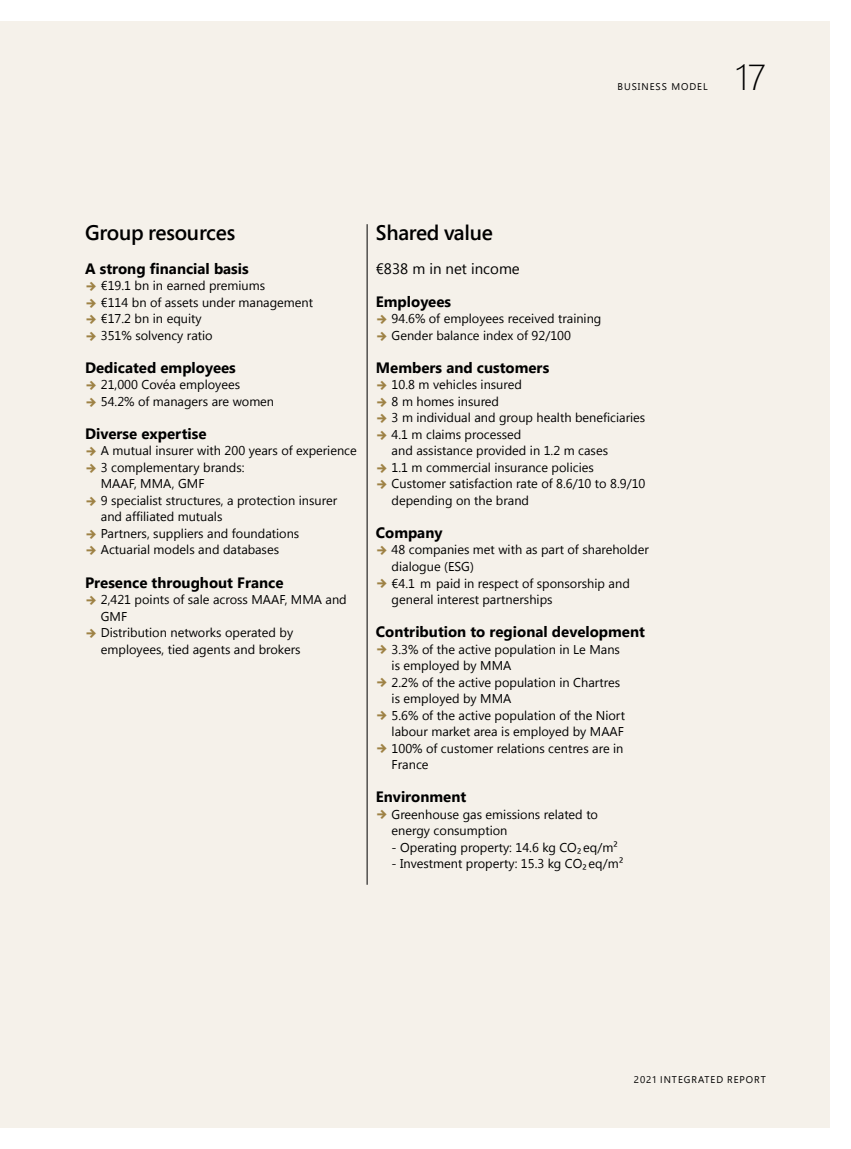
<style>
.page{position:relative;width:851px;height:1149px;background:#fff}
.page>*{position:absolute;margin:0;border:0;box-sizing:border-box;transform-origin:0 0}
.t1{font:300 36px "Segoe Pro Display";color:#000}
.t2{font:600 21px "Segoe Pro";letter-spacing:-.01em;color:#000}
.t3{font:700 15px "Segoe UI";color:#000}
.t4{font:15px "Segoe UI";color:#000}
.t5{font:12.75px/16.5px "Segoe UI";color:#000}
.t6{font:9.75px "Segoe Pro Display";letter-spacing:.1em;color:#000}
.t7{font:9.75px "Segoe UI";letter-spacing:.1em;color:#000}
.s1{font-family:"Flesh Plain";color:#9e8245}
</style>
<div class="page">
<div style="left:0;top:21px;width:829px;height:1106px;background:#f5f1ea"></div>
<hr style="left:367px;top:224px;width:1px;height:660px;background:#000">
<p class="t7" style="left:617px;top:80px;width:92px">BUSINESS MODEL</p>
<h1 class="t1" style="left:735px;top:52px;width:32px">17</h1>
<h2 class="t2" style="left:85px;top:218px;width:152px">Group resources</h2>
<p class="t3" style="left:85px;top:257px;width:165px">A strong financial basis</p>
<p class="t5" style="left:85px;top:277px;width:229px"><span class="s1">W</span> €19.1 bn in earned premiums<br><span class="s1">W</span> €114 bn of assets under management<br><span class="s1">W</span> €17.2 bn in equity<br><span class="s1">W</span> 351% solvency ratio</p>
<p class="t3" style="left:85px;top:356px;width:152px">Dedicated employees</p>
<p class="t5" style="left:85px;top:376px;width:190px"><span class="s1">W</span> 21,000 Covéa employees<br><span class="s1">W</span> 54.2% of managers are women</p>
<p class="t3" style="left:85px;top:422px;width:123px">Diverse expertise</p>
<p class="t5" style="left:85px;top:442px;width:273px"><span class="s1">W</span> A mutual insurer with 200 years of experience</p>
<p class="t5" style="left:85px;top:458px;width:161px"><span class="s1">W</span> 3 complementary brands:</p>
<p class="t5" style="left:101px;top:475px;width:105px">MAAF, MMA, GMF</p>
<p class="t5" style="left:85px;top:491px;width:253px"><span class="s1">W</span> 9 specialist structures, a protection insurer</p>
<p class="t5" style="left:101px;top:508px;width:123px">and affiliated mutuals</p>
<p class="t5" style="left:85px;top:524px;width:216px"><span class="s1">W</span> Partners, suppliers and foundations</p>
<p class="t5" style="left:85px;top:541px;width:195px"><span class="s1">W</span> Actuarial models and databases</p>
<p class="t3" style="left:85px;top:571px;width:200px">Presence throughout France</p>
<p class="t5" style="left:85px;top:590px;width:263px"><span class="s1">W</span> 2,421 points of sale across MAAF, MMA and</p>
<p class="t5" style="left:101px;top:607px;width:28px">GMF</p>
<p class="t5" style="left:85px;top:623px;width:209px"><span class="s1">W</span> Distribution networks operated by</p>
<p class="t5" style="left:101px;top:640px;width:201px">employees, tied agents and brokers</p>
<h2 class="t2" style="left:376px;top:218px;width:118px">Shared value</h2>
<p class="t4" style="left:376px;top:258px;width:145px">€838 m in net income</p>
<p class="t3" style="left:376px;top:290px;width:77px">Employees</p>
<p class="t5" style="left:376px;top:310px;width:227px"><span class="s1">W</span> 94.6% of employees received training<br><span class="s1">W</span> Gender balance index of 92/100</p>
<p class="t3" style="left:376px;top:356px;width:175px">Members and customers</p>
<p class="t5" style="left:376px;top:376px;width:148px"><span class="s1">W</span> 10.8 m vehicles insured</p>
<p class="t5" style="left:376px;top:392px;width:125px"><span class="s1">W</span> 8 m homes insured</p>
<p class="t5" style="left:376px;top:409px;width:271px"><span class="s1">W</span> 3 m individual and group health beneficiaries</p>
<p class="t5" style="left:376px;top:425px;width:147px"><span class="s1">W</span> 4.1 m claims processed</p>
<p class="t5" style="left:391px;top:442px;width:218px">and assistance provided in 1.2 m cases</p>
<p class="t5" style="left:376px;top:458px;width:219px"><span class="s1">W</span> 1.1 m commercial insurance policies</p>
<p class="t5" style="left:376px;top:475px;width:271px"><span class="s1">W</span> Customer satisfaction rate of 8.6/10 to 8.9/10</p>
<p class="t5" style="left:391px;top:491px;width:139px">depending on the brand</p>
<p class="t3" style="left:376px;top:521px;width:68px">Company</p>
<p class="t5" style="left:376px;top:541px;width:274px"><span class="s1">W</span> 48 companies met with as part of shareholder</p>
<p class="t5" style="left:391px;top:557px;width:84px">dialogue (ESG)</p>
<p class="t5" style="left:376px;top:574px;width:255px"><span class="s1">W</span> €4.1 m paid in respect of sponsorship and</p>
<p class="t5" style="left:391px;top:590px;width:162px">general interest partnerships</p>
<p class="t3" style="left:376px;top:620px;width:270px">Contribution to regional development</p>
<p class="t5" style="left:376px;top:640px;width:245px"><span class="s1">W</span> 3.3% of the active population in Le Mans</p>
<p class="t5" style="left:391px;top:656px;width:121px">is employed by MMA</p>
<p class="t5" style="left:376px;top:673px;width:246px"><span class="s1">W</span> 2.2% of the active population in Chartres</p>
<p class="t5" style="left:391px;top:689px;width:121px">is employed by MMA</p>
<p class="t5" style="left:376px;top:706px;width:251px"><span class="s1">W</span> 5.6% of the active population of the Niort</p>
<p class="t5" style="left:391px;top:722px;width:234px">labour market area is employed by MAAF</p>
<p class="t5" style="left:376px;top:739px;width:249px"><span class="s1">W</span> 100% of customer relations centres are in</p>
<p class="t5" style="left:391px;top:755px;width:38px">France</p>
<p class="t3" style="left:376px;top:785px;width:92px">Environment</p>
<p class="t5" style="left:391px;top:805px;width:208px;text-indent:-16px"><span class="s1">W</span> Greenhouse gas emissions related to energy consumption</p>
<p class="t5" style="left:391px;top:838px;width:228px">- Operating property: 14.6 kg CO₂eq/m²</p>
<p class="t5" style="left:391px;top:854px;width:233px">- Investment property: 15.3 kg CO₂eq/m²</p>
<p class="t6" style="left:633px;top:1072px;width:133px">2021 INTEGRATED REPORT</p>
</div>
